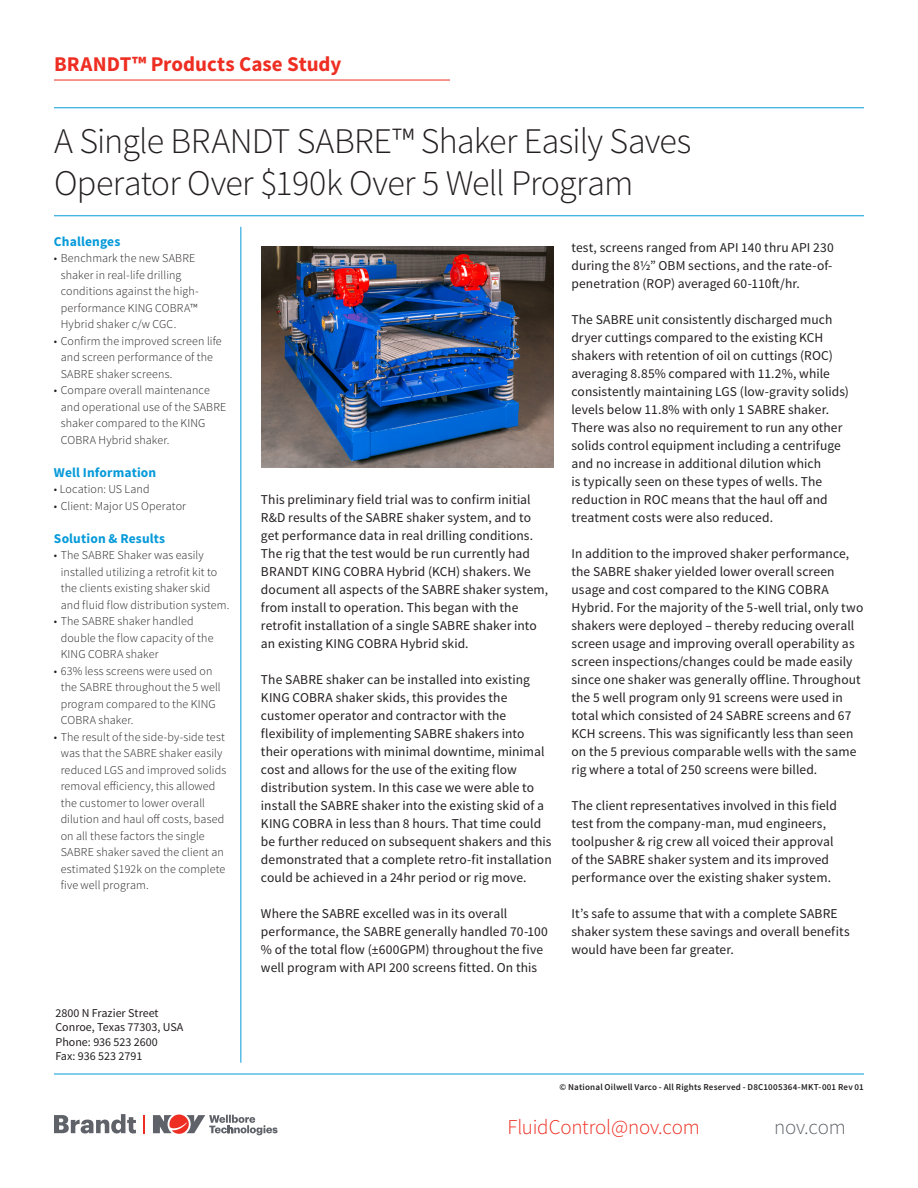
<style>
.page{position:relative;width:918px;height:1188px;background:#fff}
.page>*{position:absolute;margin:0;border:0;box-sizing:border-box;transform-origin:0 0}
.Headline__Source_San{font:300 36px/42px "Source Sans Pro";letter-spacing:-.02em;color:#231f20}
.Heder_product_name{font:700 21px "Source Sans Pro";color:#ee2e22}
.Footer_info__Source{font:300 21px "Source Sans Pro";letter-spacing:-.01em;color:#ee2e22}
.Footer_info__Source-2{font:300 21px "Source Sans Pro";letter-spacing:-.01em;color:#5f6369}
.Body_Text__Source_Sa{font:13.5px/18px "Source Sans Pro";letter-spacing:.005em;color:#231f20}
.Caption_Title__Sourc{font:700 13.5px "Source Sans Pro";letter-spacing:.01em;color:#069ad9}
.Bulleted_Text__Sourc{font:300 12px/16.5px "Source Sans Pro";letter-spacing:.01em;color:#231f20}
.t1{font:12px "Source Sans Pro";color:#231f20}
.Caption_Text__Source{font:600 9px "Source Sans Pro";letter-spacing:.02em;color:#231f20}
</style>
<div class="page">
<hr style="left:54px;top:107px;width:810px;height:1px;background:#069ad9">
<hr style="left:54px;top:215px;width:810px;height:1px;background:#069ad9">
<hr style="left:240px;top:227px;width:1px;height:836px;background:#069ad9">
<hr style="left:54px;top:80px;width:396px;height:1px;background:#ee2e22">
<svg style="left:143px;top:1115px;width:2px;height:18px"></svg>
<svg style="left:153px;top:1115px;width:125px;height:20px"></svg>
<svg style="left:54px;top:1114px;width:82px;height:20px"></svg>
<hr style="left:54px;top:1074px;width:810px;height:1px;background:#069ad9">
<img style="left:261px;top:246px;width:292px;height:221px">
<p class="Heder_product_name" style="left:54px;top:50px;width:289px">BRANDT™ Products Case Study</p>
<p class="Headline__Source_San" style="left:54px;top:120px;width:639px">A Single BRANDT SABRE™ Shaker Easily Saves<br>Operator Over $190k Over 5 Well Program</p>
<p class="Caption_Title__Sourc" style="left:54px;top:233px;width:68px">Challenges</p>
<p class="Bulleted_Text__Sourc" style="left:61px;top:250px;width:140px;text-indent:-7px">• Benchmark the new SABRE shaker in real-life drilling conditions against the high&shy;performance KING COBRA™<br>Hybrid shaker c/w CGC.</p>
<p class="Bulleted_Text__Sourc" style="left:61px;top:333px;width:163px;text-indent:-7px">• Confirm the improved screen life and screen performance of the<br>SABRE shaker screens.</p>
<p class="Bulleted_Text__Sourc" style="left:61px;top:382px;width:167px;text-indent:-7px">• Compare overall maintenance and operational use of the SABRE shaker compared to the KING<br>COBRA Hybrid shaker.</p>
<p class="Caption_Title__Sourc" style="left:54px;top:464px;width:104px">Well Information</p>
<p class="Bulleted_Text__Sourc" style="left:54px;top:481px;width:97px">• Location: US Land</p>
<p class="Bulleted_Text__Sourc" style="left:54px;top:498px;width:134px">• Client: Major US Operator</p>
<p class="Caption_Title__Sourc" style="left:54px;top:530px;width:113px">Solution &amp; Results</p>
<p class="Bulleted_Text__Sourc" style="left:61px;top:547px;width:170px;text-indent:-7px">• The SABRE Shaker was easily installed utilizing a retrofit kit to the clients existing shaker skid and fluid flow distribution system.</p>
<p class="Bulleted_Text__Sourc" style="left:61px;top:613px;width:154px;text-indent:-7px">• The SABRE shaker handled double the flow capacity of the<br>KING COBRA shaker</p>
<p class="Bulleted_Text__Sourc" style="left:61px;top:663px;width:162px;text-indent:-7px">• 63% less screens were used on the SABRE throughout the 5 well program compared to the KING<br>COBRA shaker.</p>
<p class="Bulleted_Text__Sourc" style="left:61px;top:729px;width:167px;text-indent:-7px">• The result of the side-by-side test was that the SABRE shaker easily reduced LGS and improved solids removal efficiency, this allowed the customer to lower overall dilution and haul off costs, based on all these factors the single<br>SABRE shaker saved the client an estimated $192k on the complete five well program.</p>
<p class="t1" style="left:55px;top:1006px;width:105px">2800 N Frazier Street</p>
<p class="t1" style="left:55px;top:1020px;width:129px">Conroe, Texas 77303, USA</p>
<p class="t1" style="left:55px;top:1034px;width:104px">Phone: 936 523 2600</p>
<p class="t1" style="left:55px;top:1049px;width:88px">Fax: 936 523 2791</p>
<p class="Body_Text__Source_Sa" style="left:261px;top:491px;width:289px">This preliminary field trial was to confirm initial R&amp;D results of the SABRE shaker system, and to get performance data in real drilling conditions.<br>The rig that the test would be run currently had BRANDT KING COBRA Hybrid (KCH) shakers. We document all aspects of the SABRE shaker system, from install to operation. This began with the retrofit installation of a single SABRE shaker into an existing KING COBRA Hybrid skid.</p>
<p class="Body_Text__Source_Sa" style="left:261px;top:671px;width:292px">The SABRE shaker can be installed into existing KING COBRA shaker skids, this provides the customer operator and contractor with the flexibility of implementing SABRE shakers into their operations with minimal downtime, minimal cost and allows for the use of the exiting flow distribution system. In this case we were able to install the SABRE shaker into the existing skid of a KING COBRA in less than 8 hours. That time could be further reduced on subsequent shakers and this demonstrated that a complete retro-fit installation could be achieved in a 24hr period or rig move.</p>
<p class="Body_Text__Source_Sa" style="left:261px;top:905px;width:288px">Where the SABRE excelled was in its overall performance, the SABRE generally handled 70-100 % of the total flow (±600GPM) throughout the five well program with API 200 screens fitted. On this</p>
<p class="Body_Text__Source_Sa" style="left:571px;top:239px;width:264px;text-align:justify">test, screens ranged from API 140 thru API 230 during the 8½” OBM sections, and the rate-of&shy;penetration (ROP) averaged 60-110ft/hr.</p>
<p class="Body_Text__Source_Sa" style="left:571px;top:311px;width:279px">The SABRE unit consistently discharged much dryer cuttings compared to the existing KCH shakers with retention of oil on cuttings (ROC) averaging 8.85% compared with 11.2%, while consistently maintaining LGS (low-gravity solids) levels below 11.8% with only 1 SABRE shaker.<br>There was also no requirement to run any other solids control equipment including a centrifuge and no increase in additional dilution which<br>is typically seen on these types of wells. The reduction in ROC means that the haul off and treatment costs were also reduced.</p>
<p class="Body_Text__Source_Sa" style="left:571px;top:545px;width:293px">In addition to the improved shaker performance, the SABRE shaker yielded lower overall screen usage and cost compared to the KING COBRA Hybrid. For the majority of the 5-well trial, only two shakers were deployed – thereby reducing overall screen usage and improving overall operability as screen inspections/changes could be made easily since one shaker was generally offline. Throughout the 5 well program only 91 screens were used in total which consisted of 24 SABRE screens and 67<br>KCH screens. This was significantly less than seen on the 5 previous comparable wells with the same rig where a total of 250 screens were billed.</p>
<p class="Body_Text__Source_Sa" style="left:571px;top:797px;width:267px">The client representatives involved in this field test from the company-man, mud engineers, toolpusher &amp; rig crew all voiced their approval of the SABRE shaker system and its improved performance over the existing shaker system.</p>
<p class="Body_Text__Source_Sa" style="left:571px;top:905px;width:280px">It’s safe to assume that with a complete SABRE shaker system these savings and overall benefits would have been far greater.</p>
<p class="Caption_Text__Source" style="left:560px;top:1081px;width:306px">© National Oilwell Varco - All Rights Reserved - D8C1005364-MKT-001 Rev 01</p>
<p class="Footer_info__Source" style="left:507px;top:1114px;width:194px">FluidControl@nov.com</p>
<p class="Footer_info__Source-2" style="left:774px;top:1114px;width:73px">nov.com</p>
</div>
